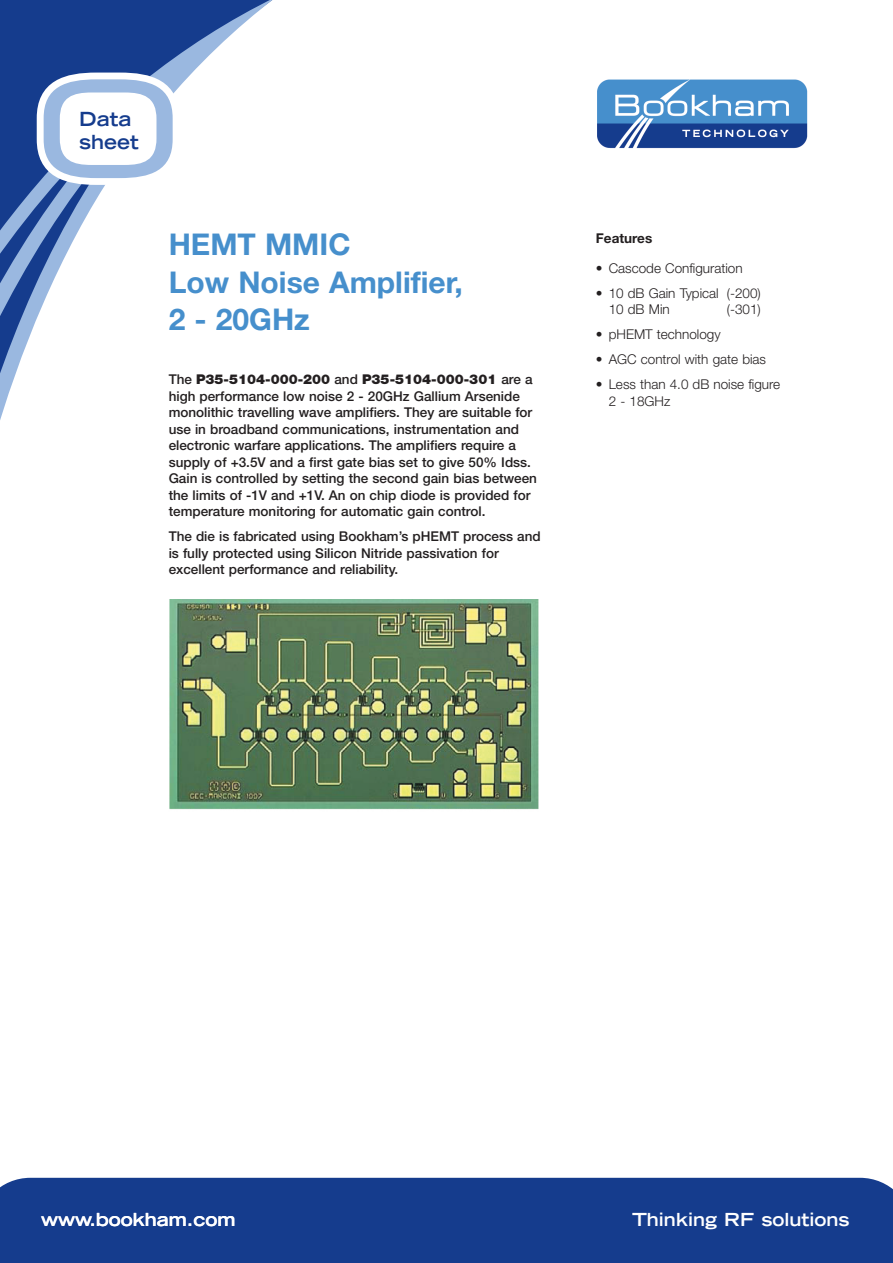
<style>
.page{position:relative;width:893px;height:1263px;background:#fff}
.page>*{position:absolute;margin:0;border:0;box-sizing:border-box;transform-origin:0 0}
.t1{font:700 30px/37.5px "Helvetica Neue";color:#468fcc}
.t2{font:700 expanded 19.5px/23.4px "Trade Gothic LH";color:#153c8d}
.t3{font:700 expanded 18px "Trade Gothic LH";color:#fff}
.t4{font:500 13.5px/16.5px "Helvetica Neue";color:#231f20}
.t5{font:300 13.5px/16.5px "Helvetica Neue";color:#231f20}
.t6{font:700 13.5px "Helvetica Neue";color:#231f20}
.s1{font-weight:900}
.s2{font-weight:400}
</style>
<div class="page">
<div style="left:0;top:1178px;width:892px;height:85px;background:#153c8d"></div>
<svg style="left:0;top:0;width:273px;height:420px"></svg>
<svg style="left:30px;top:66px;width:156px;height:126px"></svg>
<img style="left:597px;top:79px;width:211px;height:70px">
<div style="left:169px;top:234px;width:382px;height:518px;background:#fff"></div>
<img style="left:169px;top:600px;width:370px;height:210px">
<h2 class="t2" style="left:79px;top:109px;width:61px">Data sheet</h2>
<h1 class="t1" style="left:169px;top:229px;width:296px">HEMT MMIC<br>Low Noise Amplifier,<br>2 - 20GHz</h1>
<p class="t4" style="left:169px;top:372px;width:370px">The <span class="s1">P35-5104-000-200</span> and <span class="s1">P35-5104-000-301</span> are a high performance low noise 2 - 20GHz Gallium Arsenide monolithic travelling wave amplifiers. They are suitable for use in broadband communications, instrumentation and electronic warfare applications. The amplifiers require a supply of +3.5V and a first gate bias set to give 50% Idss.<br>Gain is controlled by setting the second gain bias between the limits of -1V and +1V. An on chip diode is provided for temperature monitoring for automatic gain control.</p>
<p class="t4" style="left:169px;top:529px;width:373px">The die is fabricated using Bookham’s pHEMT process and is fully protected using Silicon Nitride passivation for excellent performance and reliability.</p>
<p class="t6" style="left:596px;top:234px;width:58px">Features</p>
<p class="t5" style="left:596px;top:261px;width:148px"><span class="s2">•</span> Cascode Configuration</p>
<p class="t5" style="left:608px;top:286px;width:154px;text-indent:-13px"><span class="s2">•</span> 10 dB Gain Typical (-200)<br>10 dB Min</p>
<p class="t5" style="left:726px;top:302px;width:36px">(-301)</p>
<p class="t5" style="left:596px;top:327px;width:126px"><span class="s2">•</span> pHEMT technology</p>
<p class="t5" style="left:596px;top:352px;width:172px"><span class="s2">•</span> AGC control with gate bias</p>
<p class="t5" style="left:608px;top:377px;width:173px;text-indent:-13px"><span class="s2">•</span> Less than 4.0 dB noise figure<br>2 - 18GHz</p>
<h3 class="t3" style="left:41px;top:1212px;width:196px">www.bookham.com</h3>
<h3 class="t3" style="left:632px;top:1212px;width:219px">Thinking RF solutions</h3>
</div>
